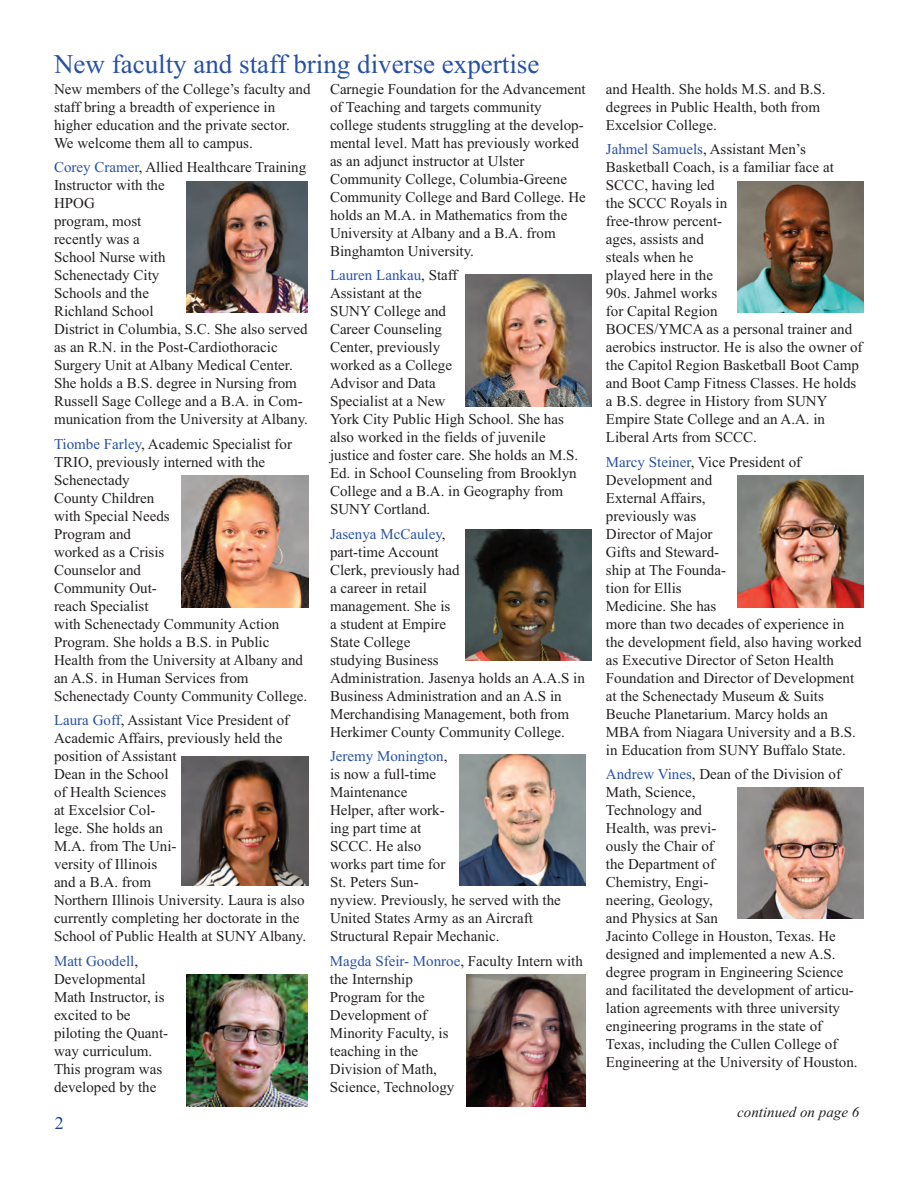
<style>
.page{position:relative;width:918px;height:1188px;background:#fff}
.page>*{position:absolute;margin:0;border:0;box-sizing:border-box;transform-origin:0 0}
.t1{font:27px "Times New Roman";color:#2951a3}
.t2{font:18px "Times New Roman";color:#154398}
.t3{font:15px/18px "Times New Roman";color:#231f20}
.t4{font:italic 15px "Times New Roman";color:#231f20}
.s1{color:#2951a3}
</style>
<div class="page">
<svg style="left:186px;top:181px;width:1px;height:132px"></svg>
<img style="left:187px;top:181px;width:121px;height:132px">
<img style="left:182px;top:476px;width:126px;height:131px">
<img style="left:182px;top:756px;width:126px;height:130px">
<svg style="left:186px;top:975px;width:1px;height:131px"></svg>
<img style="left:187px;top:975px;width:121px;height:131px">
<img style="left:465px;top:275px;width:127px;height:131px">
<img style="left:465px;top:529px;width:127px;height:132px">
<img style="left:459px;top:754px;width:127px;height:132px">
<img style="left:467px;top:975px;width:119px;height:131px">
<img style="left:737px;top:181px;width:127px;height:132px">
<img style="left:737px;top:476px;width:127px;height:131px">
<img style="left:737px;top:787px;width:127px;height:132px">
<h1 class="t1" style="left:54px;top:48px;width:487px">New faculty and staff bring diverse expertise</h1>
<p class="t3" style="left:54px;top:80px;width:258px">New members of the College’s faculty and staff bring a breadth of experience in higher education and the private sector.<br>We welcome them all to campus.</p>
<p class="t3" style="left:54px;top:158px;width:256px"><span class="s1">Corey Cramer</span>, Allied Healthcare Training<br>Instructor with the<br>HPOG<br>program, most<br>recently was a<br>School Nurse with<br>Schenectady City<br>Schools and the<br>Richland School<br>District in Columbia, S.C. She also served as an R.N. in the Post-Cardiothoracic<br>Surgery Unit at Albany Medical Center.<br>She holds a B.S. degree in Nursing from<br>Russell Sage College and a B.A. in Com&shy;munication from the University at Albany.</p>
<p class="t3" style="left:54px;top:435px;width:255px"><span class="s1">Tiombe Farley</span>, Academic Specialist for<br>TRIO, previously interned with the<br>Schenectady<br>County Children<br>with Special Needs<br>Program and<br>worked as a Crisis<br>Counselor and<br>Community Out-<br>reach Specialist<br>with Schenectady Community Action<br>Program. She holds a B.S. in Public<br>Health from the University at Albany and an A.S. in Human Services from<br>Schenectady County Community College.</p>
<p class="t3" style="left:54px;top:711px;width:254px"><span class="s1">Laura Goff</span>, Assistant Vice President of<br>Academic Affairs, previously held the position of Assistant<br>Dean in the School<br>of Health Sciences<br>at Excelsior Col-<br>lege. She holds an<br>M.A. from The Uni-<br>versity of Illinois<br>and a B.A. from<br>Northern Illinois University. Laura is also currently completing her doctorate in the<br>School of Public Health at SUNY Albany.</p>
<p class="t3" style="left:54px;top:952px;width:116px"><span class="s1">Matt Goodell</span>,<br>Developmental<br>Math Instructor, is excited to be piloting the Quant&shy;way curriculum.<br>This program was developed by the</p>
<p class="t3" style="left:330px;top:80px;width:257px">Carnegie Foundation for the Advancement of Teaching and targets community college students struggling at the develop&shy;mental level. Matt has previously worked as an adjunct instructor at Ulster Community College, Columbia-Greene Community College and Bard College. He holds an M.A. in Mathematics from the University at Albany and a B.A. from Binghamton University.</p>
<p class="t3" style="left:330px;top:266px;width:250px"><span class="s1">Lauren Lankau</span>, Staff<br>Assistant at the<br>SUNY College and<br>Career Counseling<br>Center, previously<br>worked as a College<br>Advisor and Data<br>Specialist at a New<br>York City Public High School. She has also worked in the fields of juvenile justice and foster care. She holds an M.S.<br>Ed. in School Counseling from Brooklyn<br>College and a B.A. in Geography from<br>SUNY Cortland.</p>
<p class="t3" style="left:330px;top:525px;width:256px"><span class="s1">Jasenya McCauley</span>,<br>part-time Account<br>Clerk, previously had<br>a career in retail<br>management. She is<br>a student at Empire<br>State College<br>studying Business<br>Administration. Jasenya holds an A.A.S in<br>Business Administration and an A.S in<br>Merchandising Management, both from<br>Herkimer County Community College.</p>
<p class="t3" style="left:330px;top:747px;width:232px"><span class="s1">Jeremy Monington</span>,<br>is now a full-time<br>Maintenance<br>Helper, after work-<br>ing part time at<br>SCCC. He also<br>works part time for<br>St. Peters Sun-<br>nyview. Previously, he served with the<br>United States Army as an Aircraft<br>Structural Repair Mechanic.</p>
<p class="t3" style="left:330px;top:952px;width:254px"><span class="s1">Magda Sfeir- Monroe</span>, Faculty Intern with the Internship<br>Program for the<br>Development of<br>Minority Faculty, is<br>teaching in the<br>Division of Math,<br>Science, Technology</p>
<p class="t2" style="left:55px;top:1112px;width:10px">2</p>
<p class="t3" style="left:606px;top:80px;width:221px">and Health. She holds M.S. and B.S. degrees in Public Health, both from<br>Excelsior College.</p>
<p class="t3" style="left:606px;top:140px;width:258px"><span class="s1">Jahmel Samuels</span>, Assistant Men’s<br>Basketball Coach, is a familiar face at<br>SCCC, having led<br>the SCCC Royals in<br>free-throw percent-<br>ages, assists and<br>steals when he<br>played here in the<br>90s. Jahmel works<br>for Capital Region<br>BOCES/YMCA as a personal trainer and aerobics instructor. He is also the owner of the Capitol Region Basketball Boot Camp and Boot Camp Fitness Classes. He holds a B.S. degree in History from SUNY<br>Empire State College and an A.A. in<br>Liberal Arts from SCCC.</p>
<p class="t3" style="left:606px;top:453px;width:257px"><span class="s1">Marcy Steiner</span>, Vice President of<br>Development and<br>External Affairs,<br>previously was<br>Director of Major<br>Gifts and Steward-<br>ship at The Founda-<br>tion for Ellis<br>Medicine. She has<br>more than two decades of experience in the development field, also having worked as Executive Director of Seton Health<br>Foundation and Director of Development at the Schenectady Museum &amp; Suits<br>Beuche Planetarium. Marcy holds an<br>MBA from Niagara University and a B.S. in Education from SUNY Buffalo State.</p>
<p class="t3" style="left:606px;top:765px;width:253px"><span class="s1">Andrew Vines</span>, Dean of the Division of<br>Math, Science,<br>Technology and<br>Health, was previ-<br>ously the Chair of<br>the Department of<br>Chemistry, Engi-<br>neering, Geology,<br>and Physics at San<br>Jacinto College in Houston, Texas. He designed and implemented a new A.S. degree program in Engineering Science and facilitated the development of articu&shy;lation agreements with three university engineering programs in the state of<br>Texas, including the Cullen College of<br>Engineering at the University of Houston.</p>
<p class="t4" style="left:737px;top:1103px;width:124px">continued on page 6</p>
</div>
